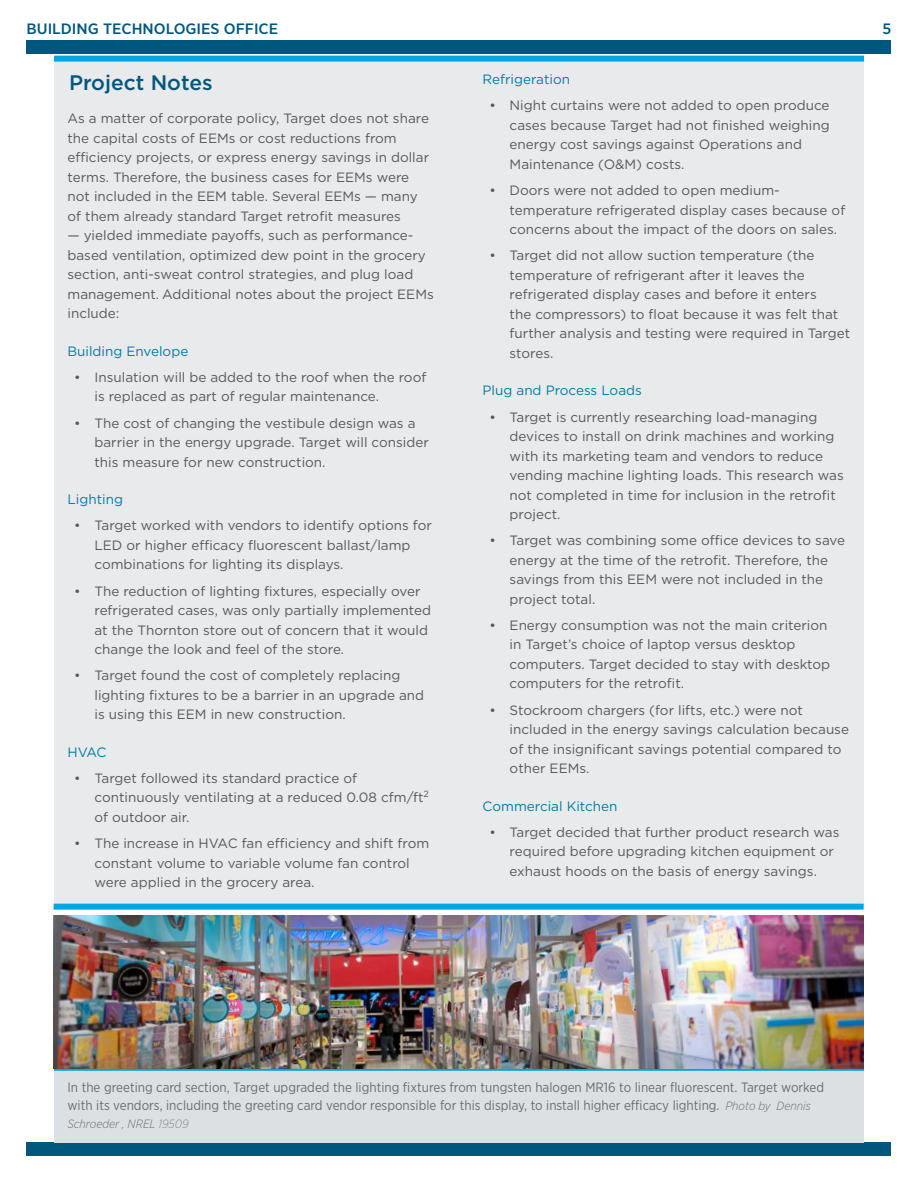
<style>
.page{position:relative;width:918px;height:1188px;background:#fff}
.page>*{position:absolute;margin:0;border:0;box-sizing:border-box;transform-origin:0 0}
.t1{font:500 21px "Gotham";color:#00577d}
.t2{font:500 15px "Gotham Narrow";color:#00577d;scale:1.1 1}
.t3{font:13.5px/19.5px "Gotham";color:#57585a}
.t4{font:13.5px/18px "Gotham Narrow";color:#6c6d70}
.t5{font:13.5px "Gotham";color:#007da5}
.t6{font:italic 300 12px "Gotham Narrow";color:#6c6d70}
.s1{font-weight:300;font-style:italic;font-size:12px}
.s2{color:#87898c}
</style>
<div class="page">
<div style="left:27px;top:40px;width:864px;height:13px;background:#00577d"></div>
<div style="left:27px;top:1142px;width:864px;height:14px;background:#00577d"></div>
<div style="left:54px;top:60px;width:810px;height:847px;background:#e9eaeb"></div>
<div style="left:54px;top:56px;width:810px;height:6px;background:#00a5e3"></div>
<div style="left:54px;top:1068px;width:810px;height:74px;background:#dde0e3"></div>
<hr style="left:54px;top:1068px;width:810px;height:3px;background:#00a5e3">
<div style="left:54px;top:904px;width:810px;height:6px;background:#00a5e3"></div>
<img style="left:54px;top:916px;width:810px;height:152px">
<p class="t2" style="left:27px;top:19px;width:215px">BUILDING TECHNOLOGIES OFFICE</p>
<p class="t2" style="left:883px;top:19px;width:10px">5</p>
<h1 class="t1" style="left:69px;top:69px;width:145px">Project Notes</h1>
<p class="t3" style="left:68px;top:108px;width:363px">As a matter of corporate policy, Target does not share the capital costs of EEMs or cost reductions from efficiency projects, or express energy savings in dollar terms. Therefore, the business cases for EEMs were not included in the EEM table. Several EEMs — many of them already standard Target retrofit measures</p>
<p class="t3" style="left:68px;top:225px;width:368px">— yielded immediate payoffs, such as performance&shy;based ventilation, optimized dew point in the grocery section, anti-sweat control strategies, and plug load management. Additional notes about the project EEMs include:</p>
<p class="t5" style="left:68px;top:342px;width:122px">Building Envelope</p>
<p class="t3" style="left:94px;top:367px;width:333px;text-indent:-20px">• Insulation will be added to the roof when the roof is replaced as part of regular maintenance.</p>
<p class="t3" style="left:94px;top:413px;width:336px;text-indent:-20px">• The cost of changing the vestibule design was a barrier in the energy upgrade. Target will consider this measure for new construction.</p>
<p class="t5" style="left:68px;top:491px;width:57px">Lighting</p>
<p class="t3" style="left:94px;top:515px;width:339px;text-indent:-20px">• Target worked with vendors to identify options for<br>LED or higher efficacy fluorescent ballast/lamp combinations for lighting its displays.</p>
<p class="t3" style="left:94px;top:581px;width:338px;text-indent:-20px">• The reduction of lighting fixtures, especially over refrigerated cases, was only partially implemented at the Thornton store out of concern that it would change the look and feel of the store.</p>
<p class="t3" style="left:94px;top:665px;width:331px;text-indent:-20px">• Target found the cost of completely replacing lighting fixtures to be a barrier in an upgrade and is using this EEM in new construction.</p>
<p class="t5" style="left:68px;top:743px;width:41px">HVAC</p>
<p class="t3" style="left:94px;top:768px;width:336px;text-indent:-20px">• Target followed its standard practice of continuously ventilating at a reduced 0.08 cfm/ft<sup>2 </sup>of outdoor air.</p>
<p class="t3" style="left:95px;top:834px;width:336px;text-indent:-20px">• The increase in HVAC fan efficiency and shift from constant volume to variable volume fan control were applied in the grocery area.</p>
<p class="t5" style="left:483px;top:71px;width:89px">Refrigeration</p>
<p class="t3" style="left:510px;top:96px;width:322px;text-indent:-20px">• Night curtains were not added to open produce cases because Target had not finished weighing energy cost savings against Operations and Maintenance (O&amp;M) costs.</p>
<p class="t3" style="left:510px;top:180px;width:337px;text-indent:-20px">• Doors were not added to open medium&shy;temperature refrigerated display cases because of concerns about the impact of the doors on sales.</p>
<p class="t3" style="left:510px;top:246px;width:342px;text-indent:-20px">• Target did not allow suction temperature (the temperature of refrigerant after it leaves the refrigerated display cases and before it enters<br>the compressors) to float because it was felt that further analysis and testing were required in Target stores.</p>
<p class="t5" style="left:483px;top:382px;width:161px">Plug and Process Loads</p>
<p class="t3" style="left:510px;top:407px;width:336px;text-indent:-20px">• Target is currently researching load-managing devices to install on drink machines and working with its marketing team and vendors to reduce vending machine lighting loads. This research was not completed in time for inclusion in the retrofit project.</p>
<p class="t3" style="left:510px;top:530px;width:337px;text-indent:-20px">• Target was combining some office devices to save energy at the time of the retrofit. Therefore, the savings from this EEM were not included in the project total.</p>
<p class="t3" style="left:510px;top:615px;width:322px;text-indent:-20px">• Energy consumption was not the main criterion in Target’s choice of laptop versus desktop computers. Target decided to stay with desktop computers for the retrofit.</p>
<p class="t3" style="left:510px;top:700px;width:341px;text-indent:-20px">• Stockroom chargers (for lifts, etc.) were not included in the energy savings calculation because of the insignificant savings potential compared to other EEMs.</p>
<p class="t5" style="left:483px;top:797px;width:136px">Commercial Kitchen</p>
<p class="t3" style="left:510px;top:822px;width:331px;text-indent:-20px">• Target decided that further product research was required before upgrading kitchen equipment or exhaust hoods on the basis of energy savings.</p>
<p class="t4" style="left:68px;top:1078px;width:758px">In the greeting card section, Target upgraded the lighting fixtures from tungsten halogen MR16 to linear fluorescent. Target worked with its vendors, including the greeting card vendor responsible for this display, to install higher efficacy lighting. <span class="s1">Photo by Dennis</span></p>
<p class="t6" style="left:68px;top:1117px;width:123px">Schroeder , NREL <span class="s2">19509</span></p>
</div>
